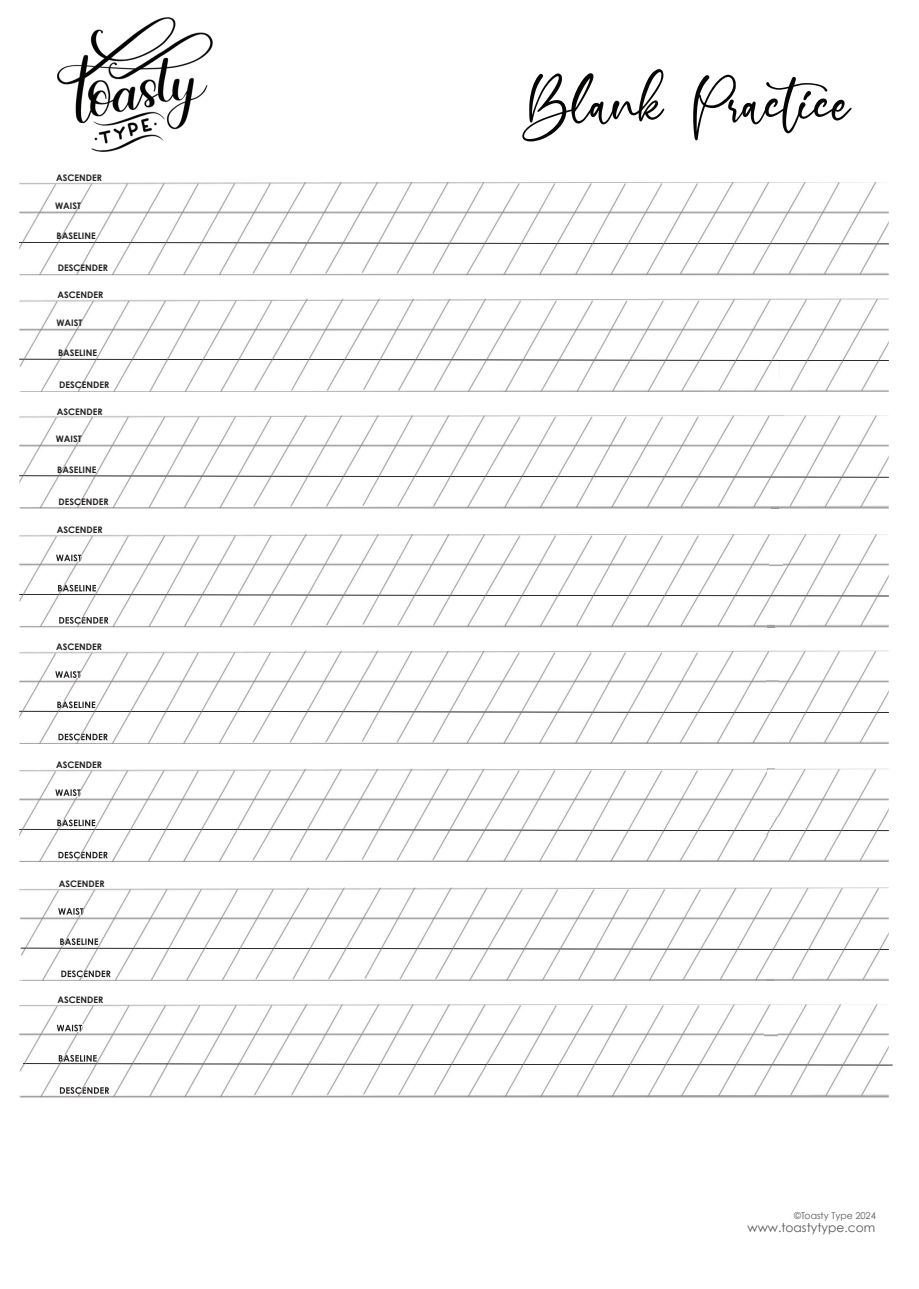
<style>
.page{position:relative;width:919px;height:1289px;background:#fff}
.page>*{position:absolute;margin:0;border:0;box-sizing:border-box;transform-origin:0 0}
.t1{font:60px "Sherlyn";color:#050504}
.t2{font:12.3px "Century Gothic";color:#59585a}
.t3{font:9.45px "Century Gothic";color:#59585a}
.t4{font:700 9px "Century Gothic";color:#252122}
</style>
<div class="page">
<img style="left:19px;top:76px;width:51px;height:1022px">
<img style="left:70px;top:980px;width:818px;height:1px">
<img style="left:57px;top:526px;width:13px;height:7px">
<img style="left:56px;top:643px;width:14px;height:7px">
<img style="left:59px;top:880px;width:11px;height:7px">
<img style="left:58px;top:996px;width:12px;height:7px">
<img style="left:19px;top:182px;width:870px;height:93px">
<img style="left:19px;top:242px;width:869px;height:2px">
<img style="left:19px;top:299px;width:870px;height:93px">
<img style="left:772px;top:361px;width:7px;height:17px">
<img style="left:19px;top:359px;width:869px;height:2px">
<img style="left:19px;top:415px;width:870px;height:93px">
<img style="left:770px;top:415px;width:13px;height:18px">
<img style="left:771px;top:492px;width:7px;height:16px">
<img style="left:19px;top:475px;width:869px;height:2px">
<img style="left:19px;top:534px;width:870px;height:93px">
<img style="left:769px;top:547px;width:13px;height:19px">
<svg style="left:767px;top:623px;width:7px;height:4px"></svg>
<svg style="left:56px;top:554px;width:8px;height:7px"></svg>
<img style="left:64px;top:554px;width:17px;height:7px">
<img style="left:58px;top:585px;width:38px;height:6px">
<svg style="left:59px;top:617px;width:5px;height:6px"></svg>
<img style="left:65px;top:617px;width:43px;height:6px">
<img style="left:19px;top:594px;width:869px;height:2px">
<img style="left:19px;top:650px;width:870px;height:94px">
<img style="left:765px;top:678px;width:13px;height:18px">
<svg style="left:55px;top:671px;width:8px;height:6px"></svg>
<img style="left:63px;top:671px;width:18px;height:7px">
<img style="left:57px;top:701px;width:38px;height:7px">
<svg style="left:58px;top:733px;width:6px;height:7px"></svg>
<img style="left:65px;top:733px;width:43px;height:7px">
<img style="left:19px;top:711px;width:869px;height:2px">
<img style="left:19px;top:768px;width:870px;height:94px">
<svg style="left:767px;top:768px;width:7px;height:11px"></svg>
<img style="left:765px;top:816px;width:13px;height:19px">
<svg style="left:55px;top:789px;width:8px;height:6px"></svg>
<img style="left:63px;top:789px;width:18px;height:7px">
<img style="left:57px;top:819px;width:38px;height:7px">
<svg style="left:58px;top:851px;width:6px;height:7px"></svg>
<img style="left:65px;top:851px;width:43px;height:7px">
<img style="left:19px;top:829px;width:869px;height:2px">
<img style="left:19px;top:887px;width:870px;height:93px">
<img style="left:765px;top:920px;width:13px;height:18px">
<svg style="left:766px;top:968px;width:7px;height:13px"></svg>
<svg style="left:58px;top:908px;width:8px;height:6px"></svg>
<img style="left:66px;top:908px;width:18px;height:6px">
<img style="left:60px;top:938px;width:38px;height:7px">
<svg style="left:61px;top:970px;width:5px;height:7px"></svg>
<img style="left:68px;top:970px;width:43px;height:7px">
<img style="left:21px;top:947px;width:867px;height:2px">
<img style="left:19px;top:1004px;width:870px;height:93px">
<img style="left:764px;top:1022px;width:13px;height:19px">
<svg style="left:57px;top:1024px;width:7px;height:7px"></svg>
<img style="left:65px;top:1024px;width:17px;height:7px">
<img style="left:59px;top:1054px;width:38px;height:7px">
<svg style="left:60px;top:1087px;width:5px;height:6px"></svg>
<img style="left:66px;top:1087px;width:43px;height:6px">
<img style="left:23px;top:1063px;width:865px;height:2px">
<img style="left:58px;top:18px;width:154px;height:133px">
<p class="t4" style="left:56px;top:172px;width:47px">ASCENDER</p>
<p class="t4" style="left:55px;top:200px;width:27px">WAIST</p>
<p class="t4" style="left:57px;top:230px;width:41px">BASELINE</p>
<p class="t4" style="left:58px;top:262px;width:52px">DESCENDER</p>
<p class="t4" style="left:57px;top:289px;width:47px">ASCENDER</p>
<p class="t4" style="left:56px;top:317px;width:27px">WAIST</p>
<p class="t4" style="left:58px;top:347px;width:41px">BASELINE</p>
<p class="t4" style="left:59px;top:379px;width:52px">DESCENDER</p>
<p class="t4" style="left:57px;top:405px;width:47px">ASCENDER</p>
<p class="t4" style="left:56px;top:433px;width:27px">WAIST</p>
<p class="t4" style="left:57px;top:463px;width:41px">BASELINE</p>
<p class="t4" style="left:58px;top:496px;width:52px">DESCENDER</p>
<p class="t4" style="left:57px;top:524px;width:47px">ASCENDER</p>
<p class="t4" style="left:56px;top:641px;width:47px">ASCENDER</p>
<p class="t4" style="left:56px;top:759px;width:47px">ASCENDER</p>
<p class="t4" style="left:59px;top:878px;width:47px">ASCENDER</p>
<p class="t4" style="left:57px;top:994px;width:47px">ASCENDER</p>
<h1 class="t1" style="left:530px;top:64px;width:321px">Blank Practice</h1>
<p class="t3" style="left:794px;top:1209px;width:83px">©Toasty Type 2024</p>
<h2 class="t2" style="left:747px;top:1220px;width:129px">www.toastytype.com</h2>
</div>
